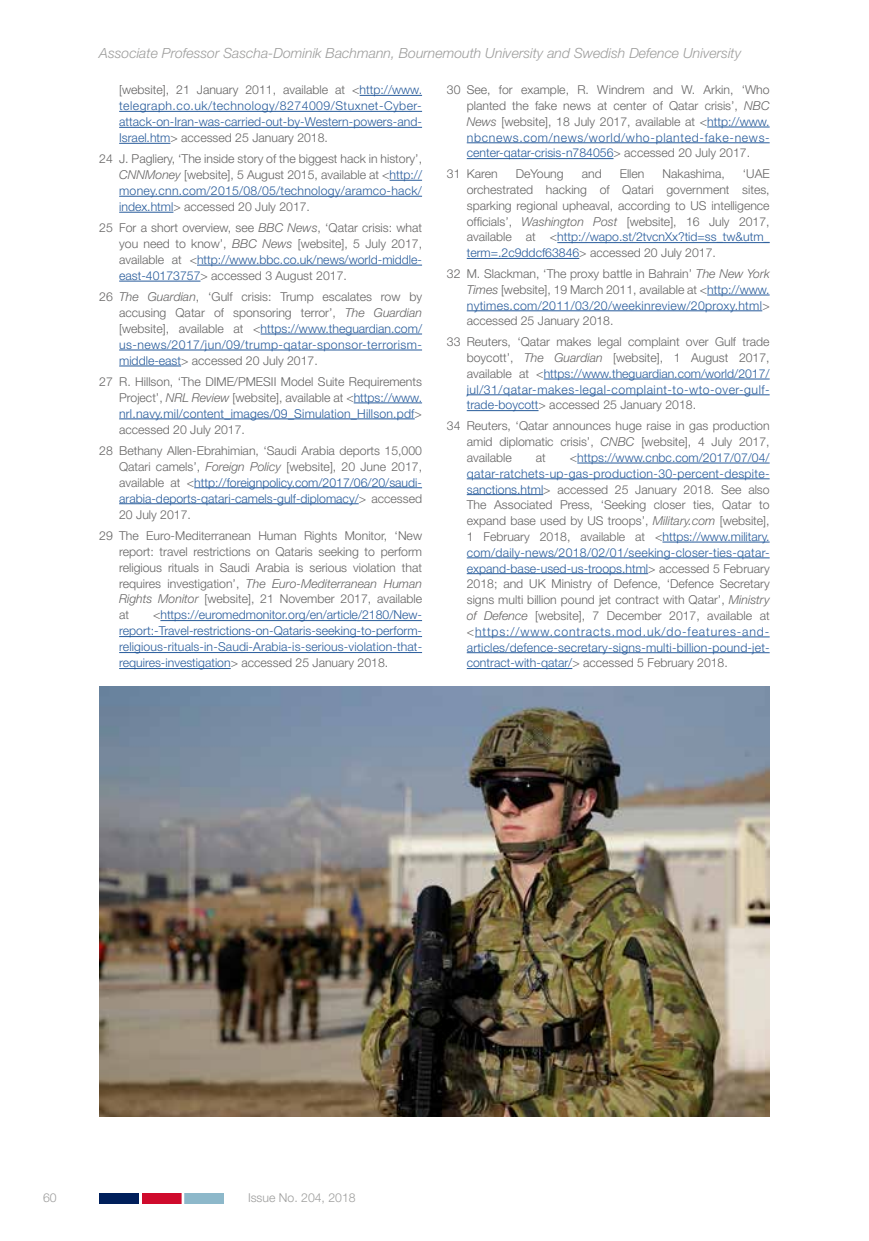
<style>
.page{position:relative;width:869px;height:1241px;background:#fff}
.page>*{position:absolute;margin:0;border:0;box-sizing:border-box;transform-origin:0 0}
.t1{font:italic 300 14px "Helvetica Neue CE";color:#9d9d9c}
.t2{font:300 12.25px/15.9px "Helvetica Neue CE";color:#646363;text-align:justify}
.t3{font:300 12.25px/15.8px "Helvetica Neue CE";color:#275b9b;text-align:justify}
.t4{font:300 12.25px "Helvetica Neue CE";color:#9d9d9c}
.s1{color:#646363}
.s2{font-style:italic}
.s3{color:#275b9b}
.s4{font-style:italic;color:#646363}
</style>
<div class="page">
<div style="left:99px;top:1193px;width:40px;height:10px;background:#001f5b"></div>
<div style="left:142px;top:1193px;width:39px;height:10px;background:#cf0a2c"></div>
<div style="left:184px;top:1193px;width:40px;height:10px;background:#8db8ca"></div>
<hr style="left:359px;top:95px;width:63px;height:1px;background:#275b9b">
<hr style="left:119px;top:111px;width:303px;height:1px;background:#275b9b">
<hr style="left:119px;top:127px;width:303px;height:1px;background:#275b9b">
<hr style="left:119px;top:143px;width:51px;height:1px;background:#275b9b">
<hr style="left:389px;top:180px;width:33px;height:1px;background:#275b9b">
<hr style="left:119px;top:196px;width:303px;height:1px;background:#275b9b">
<hr style="left:119px;top:212px;width:54px;height:1px;background:#275b9b">
<hr style="left:197px;top:265px;width:225px;height:1px;background:#275b9b">
<hr style="left:119px;top:281px;width:81px;height:1px;background:#275b9b">
<hr style="left:260px;top:333px;width:162px;height:1px;background:#275b9b">
<hr style="left:119px;top:349px;width:303px;height:1px;background:#275b9b">
<hr style="left:119px;top:365px;width:62px;height:1px;background:#275b9b">
<hr style="left:353px;top:402px;width:69px;height:1px;background:#275b9b">
<hr style="left:119px;top:418px;width:295px;height:1px;background:#275b9b">
<hr style="left:194px;top:487px;width:228px;height:1px;background:#275b9b">
<hr style="left:119px;top:503px;width:239px;height:1px;background:#275b9b">
<hr style="left:160px;top:620px;width:262px;height:1px;background:#275b9b">
<hr style="left:119px;top:636px;width:303px;height:1px;background:#275b9b">
<hr style="left:119px;top:652px;width:303px;height:1px;background:#275b9b">
<hr style="left:119px;top:668px;width:111px;height:1px;background:#275b9b">
<hr style="left:707px;top:127px;width:62px;height:1px;background:#275b9b">
<hr style="left:466px;top:142px;width:303px;height:1px;background:#275b9b">
<hr style="left:466px;top:158px;width:147px;height:1px;background:#275b9b">
<hr style="left:557px;top:242px;width:212px;height:1px;background:#275b9b">
<hr style="left:466px;top:258px;width:113px;height:1px;background:#275b9b">
<hr style="left:707px;top:295px;width:62px;height:1px;background:#275b9b">
<hr style="left:466px;top:310px;width:296px;height:1px;background:#275b9b">
<hr style="left:543px;top:378px;width:226px;height:1px;background:#275b9b">
<hr style="left:466px;top:394px;width:303px;height:1px;background:#275b9b">
<hr style="left:466px;top:410px;width:72px;height:1px;background:#275b9b">
<hr style="left:577px;top:462px;width:192px;height:1px;background:#275b9b">
<hr style="left:466px;top:478px;width:303px;height:1px;background:#275b9b">
<hr style="left:466px;top:494px;width:77px;height:1px;background:#275b9b">
<hr style="left:662px;top:541px;width:107px;height:1px;background:#275b9b">
<hr style="left:466px;top:557px;width:303px;height:1px;background:#275b9b">
<hr style="left:466px;top:573px;width:182px;height:1px;background:#275b9b">
<hr style="left:475px;top:636px;width:294px;height:1px;background:#275b9b">
<hr style="left:466px;top:652px;width:303px;height:1px;background:#275b9b">
<hr style="left:466px;top:668px;width:106px;height:1px;background:#275b9b">
<img style="left:99px;top:686px;width:670px;height:430px">
<p class="t1" style="left:99px;top:44px;width:643px">Associate Professor Sascha-Dominik Bachmann, Bournemouth University and Swedish Defence University</p>
<p class="t3" style="left:119px;top:82px;width:304px"><span class="s1">[website], 21 January 2011, available at &lt;</span>http://www. telegraph.co.uk/technology/8274009/Stuxnet-Cyber&shy;attack-on-Iran-was-carried-out-by-Western-powers-and-Israel.htm<span class="s1">&gt; accessed 25 January 2018.</span></p>
<p class="t2" style="left:119px;top:151px;width:304px;text-indent:-20px">24 J. Pagliery, ‘The inside story of the biggest hack in history’, <span class="s2">CNNMoney</span> [website], 5 August 2015, available at &lt;<span class="s3">http:// money.cnn.com/2015/08/05/technology/aramco-hack/ index.html</span>&gt; accessed 20 July 2017.</p>
<p class="t2" style="left:119px;top:219px;width:304px;text-indent:-20px">25 For a short overview, see <span class="s2">BBC News</span>, ‘Qatar crisis: what you need to know’, <span class="s2">BBC News</span> [website], 5 July 2017, available at &lt;<span class="s3">http://www.bbc.co.uk/news/world-middle&shy;east-40173757</span>&gt; accessed 3 August 2017.</p>
<p class="t2" style="left:119px;top:288px;width:304px;text-indent:-20px">26 <span class="s2">The Guardian</span>, ‘Gulf crisis: Trump escalates row by accusing Qatar of sponsoring terror’, <span class="s2">The Guardian </span>[website], available at &lt;<span class="s3">https://www.theguardian.com/ us-news/2017/jun/09/trump-qatar-sponsor-terrorism&shy;middle-east</span>&gt; accessed 20 July 2017.</p>
<p class="t2" style="left:119px;top:373px;width:304px;text-indent:-20px">27 R. Hillson, ‘The DIME/PMESII Model Suite Requirements Project’, <span class="s2">NRL Review</span> [website], available at &lt;<span class="s3">https://www. nrl.navy.mil/content_images/09_Simulation_Hillson.pdf</span>&gt; accessed 20 July 2017.</p>
<p class="t2" style="left:119px;top:442px;width:304px;text-indent:-20px">28 Bethany Allen-Ebrahimian, ‘Saudi Arabia deports 15,000<br>Qatari camels’, <span class="s2">Foreign Policy</span> [website], 20 June 2017, available at &lt;<span class="s3">http://foreignpolicy.com/2017/06/20/saudi&shy;arabia-deports-qatari-camels-gulf-diplomacy/</span>&gt; accessed 20 July 2017.</p>
<p class="t2" style="left:119px;top:527px;width:304px;text-indent:-20px">29 The Euro-Mediterranean Human Rights Monitor, ‘New report: travel restrictions on Qataris seeking to perform religious rituals in Saudi Arabia is serious violation that requires investigation’, <span class="s2">The Euro-Mediterranean Human Rights Monitor</span> [website], 21 November 2017, available at</p>
<p class="t2" style="left:466px;top:82px;width:304px;text-indent:-20px">30 See, for example, R. Windrem and W. Arkin, ‘Who planted the fake news at center of Qatar crisis’, <span class="s2">NBC News</span> [website], 18 July 2017, available at &lt;<span class="s3">http://www. nbcnews.com/news/world/who-planted-fake-news&shy;center-qatar-crisis-n784056</span>&gt; accessed 20 July 2017.</p>
<p class="t2" style="left:446px;top:166px;width:52px">31 Karen</p>
<p class="t2" style="left:515px;top:166px;width:49px">DeYoung</p>
<p class="t2" style="left:581px;top:166px;width:21px">and</p>
<p class="t2" style="left:619px;top:166px;width:26px">Ellen</p>
<p class="t2" style="left:662px;top:166px;width:64px">Nakashima,</p>
<p class="t2" style="left:466px;top:166px;width:304px;text-indent:276px">‘UAE orchestrated hacking of Qatari government sites, sparking regional upheaval, according to US intelligence officials’, <span class="s2">Washington Post</span> [website], 16 July 2017, available at &lt;<span class="s3">http://wapo.st/2tvcnXx?tid=ss_tw&amp;utm_ term=.2c9ddcf63846</span>&gt; accessed 20 July 2017.</p>
<p class="t2" style="left:466px;top:266px;width:304px;text-indent:-20px">32 M. Slackman, ‘The proxy battle in Bahrain’ <span class="s2">The New York Times</span> [website], 19 March 2011, available at &lt;<span class="s3">http://www. nytimes.com/2011/03/20/weekinreview/20proxy.html</span>&gt; accessed 25 January 2018.</p>
<p class="t2" style="left:466px;top:334px;width:304px;text-indent:-20px">33 Reuters, ‘Qatar makes legal complaint over Gulf trade boycott’, <span class="s2">The Guardian</span> [website], 1 August 2017, available at &lt;<span class="s3">https://www.theguardian.com/world/2017/ jul/31/qatar-makes-legal-complaint-to-wto-over-gulf&shy;trade-boycott</span>&gt; accessed 25 January 2018.</p>
<p class="t2" style="left:466px;top:418px;width:304px;text-indent:-20px">34 Reuters, ‘Qatar announces huge raise in gas production amid diplomatic crisis’, <span class="s2">CNBC</span> [website], 4 July 2017, available</p>
<p class="t3" style="left:466px;top:449px;width:304px;text-indent:103px"><span class="s1">&lt;</span>https://www.cnbc.com/2017/07/04/ qatar-ratchets-up-gas-production-30-percent-despite&shy;sanctions.html<span class="s1">&gt; accessed 25 January 2018. See also The Associated Press, ‘Seeking closer ties, Qatar to expand base used by US troops’,</span> <span class="s4">Military.com</span> <span class="s1">[website], 1 February 2018, available at &lt;</span>https://www.military. com/daily-news/2018/02/01/seeking-closer-ties-qatar&shy;expand-base-used-us-troops.html<span class="s1">&gt; accessed 5 February 2018; and UK Ministry of Defence, ‘Defence Secretary signs multi billion pound jet contract with Qatar’,</span> <span class="s4">Ministry of Defence</span> <span class="s1">[website], 7 December 2017, available at &lt;</span>https://www.contracts.mod.uk/do-features-and&shy;articles/defence-secretary-signs-multi-billion-pound-jet&shy;contract-with-qatar/<span class="s1">&gt; accessed 5 February 2018.</span></p>
<p class="t2" style="left:535px;top:449px;width:11px">at</p>
<p class="t3" style="left:119px;top:607px;width:304px;text-indent:34px"><span class="s1">&lt;</span>https://euromedmonitor.org/en/article/2180/New&shy;report:-Travel-restrictions-on-Qataris-seeking-to-perform&shy;religious-rituals-in-Saudi-Arabia-is-serious-violation-that&shy;requires-investigation<span class="s1">&gt; accessed 25 January 2018.</span></p>
<p class="t4" style="left:43px;top:1189px;width:15px">60</p>
<p class="t4" style="left:248px;top:1189px;width:109px">Issue No. 204, 2018</p>
</div>
